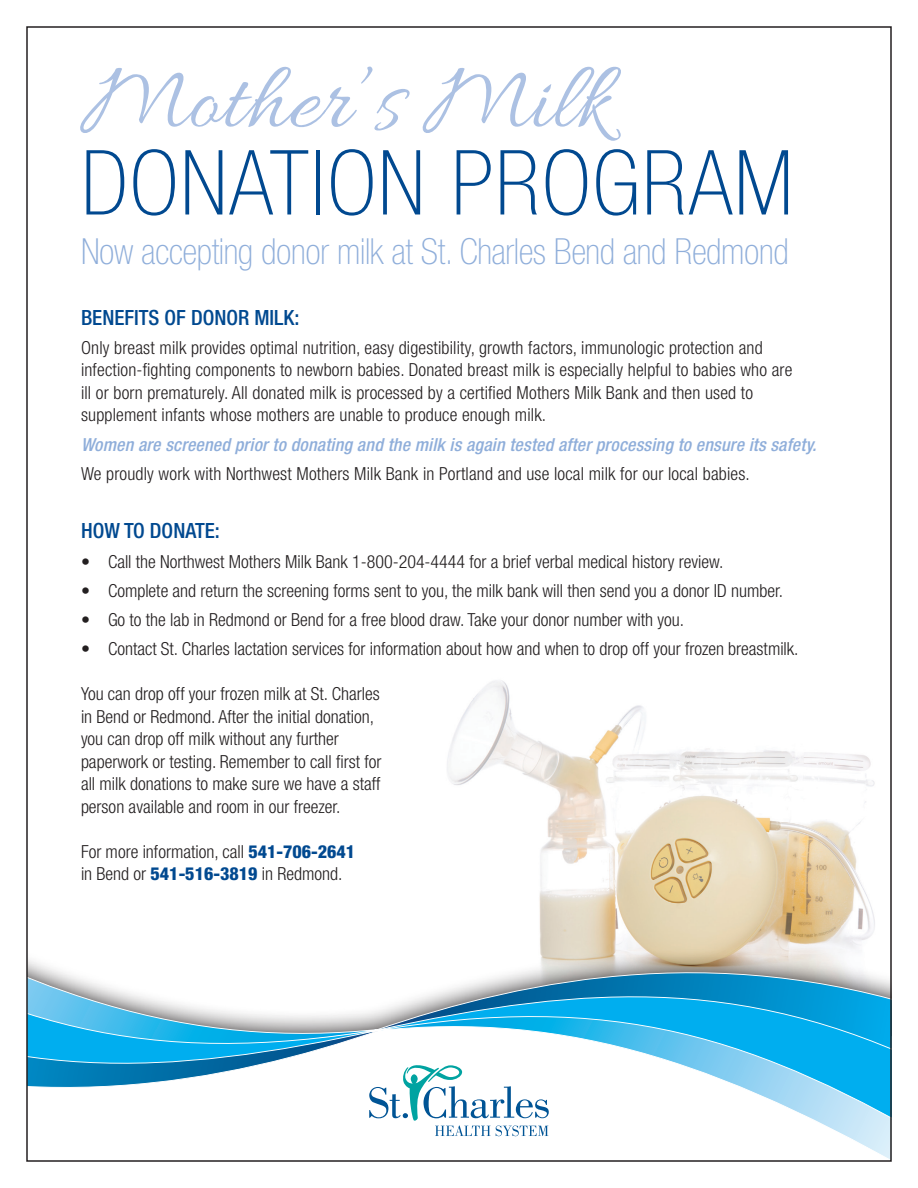
<style>
.page{position:relative;width:918px;height:1188px;background:#fff}
.page>*{position:absolute;margin:0;border:0;box-sizing:border-box;transform-origin:0 0}
.t1{font:97.5px "Allura";color:#acc1e3}
.t2{font:100 condensed 90px "Helvetica Neue";letter-spacing:.025em;color:#014990}
.t3{font:100 condensed 36px "Helvetica Neue";letter-spacing:-.01em;color:#8faeda}
.t4{font:500 condensed 21px "Helvetica Neue";color:#014990}
.t5{font:300 condensed 18px/22.5px "Helvetica Neue";color:#231f20}
.t6{font:italic 500 condensed 18px "Helvetica Neue";letter-spacing:.01em;color:#8faeda}
.s1{font-weight:800;color:#014990}
</style>
<div class="page">
<img style="left:447px;top:680px;width:428px;height:223px">
<svg style="left:539px;top:903px;width:336px;height:30px;background:#e1d0b1"></svg>
<svg style="left:536px;top:933px;width:337px;height:37px"></svg>
<svg style="left:497px;top:1136px;width:392px;height:23px"></svg>
<svg style="left:29px;top:973px;width:860px;height:163px"></svg>
<h1 class="t1" style="left:81px;top:46px;width:529px">Mother’s Milk</h1>
<h2 class="t2" style="left:81px;top:132px;width:713px">DONATION PROGRAM</h2>
<h3 class="t3" style="left:81px;top:232px;width:709px">Now accepting donor milk at St. Charles Bend and Redmond</h3>
<p class="t4" style="left:81px;top:305px;width:220px">BENEFITS OF DONOR MILK:</p>
<p class="t5" style="left:81px;top:336px;width:713px">Only breast milk provides optimal nutrition, easy digestibility, growth factors, immunologic protection and infection-fighting components to newborn babies. Donated breast milk is especially helpful to babies who are ill or born prematurely. All donated milk is processed by a certified Mothers Milk Bank and then used to supplement infants whose mothers are unable to produce enough milk.</p>
<p class="t6" style="left:81px;top:433px;width:737px">Women are screened prior to donating and the milk is again tested after processing to ensure its safety.</p>
<p class="t5" style="left:81px;top:462px;width:670px">We proudly work with Northwest Mothers Milk Bank in Portland and use local milk for our local babies.</p>
<p class="t4" style="left:81px;top:518px;width:141px">HOW TO DONATE:</p>
<p class="t5" style="left:81px;top:550px;width:644px">• Call the Northwest Mothers Milk Bank 1-800-204-4444 for a brief verbal medical history review.</p>
<p class="t5" style="left:81px;top:579px;width:704px">• Complete and return the screening forms sent to you, the milk bank will then send you a donor ID number.</p>
<p class="t5" style="left:81px;top:608px;width:605px">• Go to the lab in Redmond or Bend for a free blood draw. Take your donor number with you.</p>
<p class="t5" style="left:81px;top:638px;width:719px">• Contact St. Charles lactation services for information about how and when to drop off your frozen breastmilk.</p>
<p class="t5" style="left:81px;top:683px;width:302px">You can drop off your frozen milk at St. Charles in Bend or Redmond. After the initial donation, you can drop off milk without any further paperwork or testing. Remember to call first for all milk donations to make sure we have a staff person available and room in our freezer.</p>
<p class="t5" style="left:81px;top:840px;width:276px">For more information, call <span class="s1">541-706-2641 </span>in Bend or <span class="s1">541-516-3819</span> in Redmond.</p>
</div>
